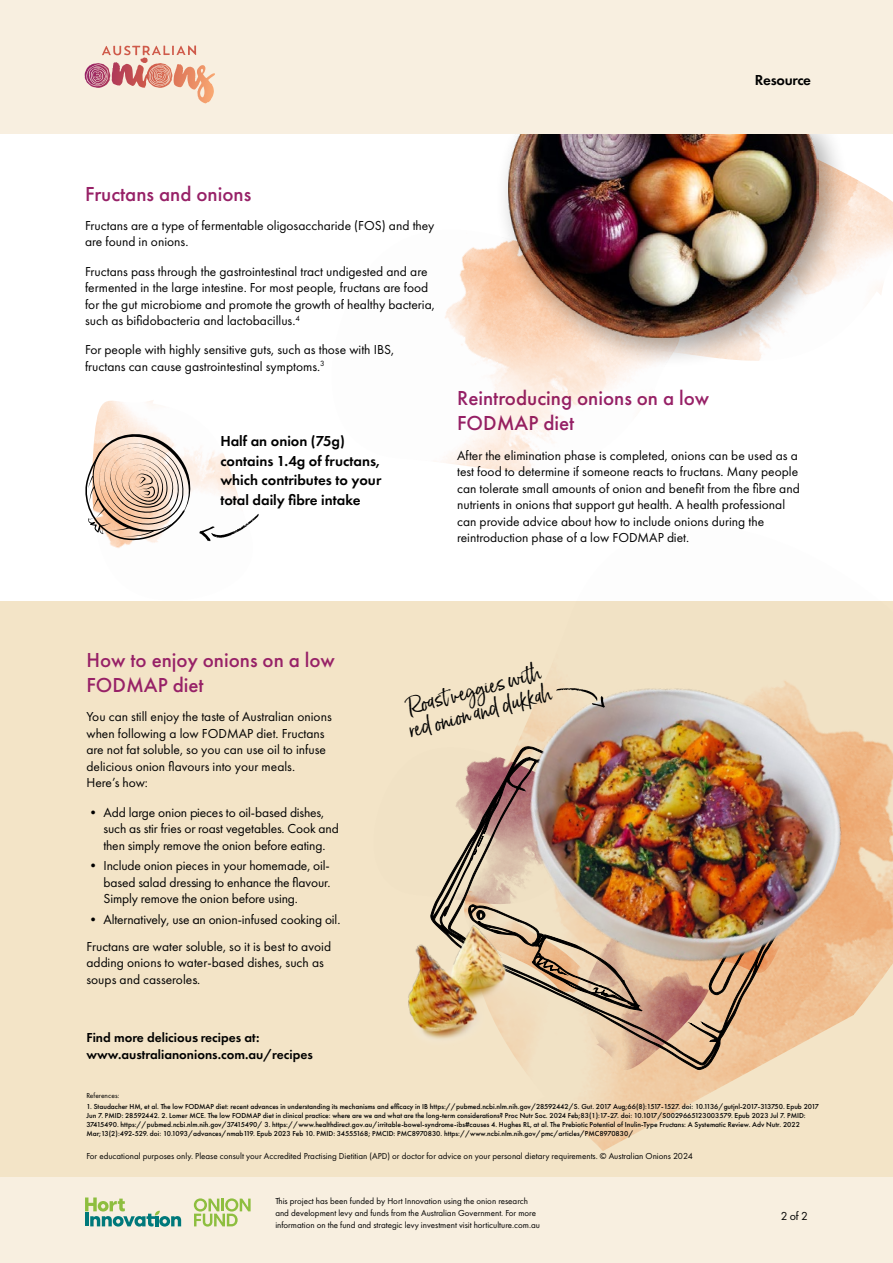
<style>
.page{position:relative;width:893px;height:1263px;background:#fff}
.page>*{position:absolute;margin:0;border:0;box-sizing:border-box;transform-origin:0 0}
.t1{font:500 21px/25.5px "Futura PT";color:#972167}
.t2{font:21px/22.6px "Born Ready Upright";color:#000}
.t3{font:600 15px/19.5px "Futura PT";color:#000}
.t4{font:600 15px "Futura PT";letter-spacing:-.02em;color:#000}
.t5{font:13.5px/16.5px "Futura PT";color:#000}
.t6{font:600 13.5px/16.5px "Futura PT";color:#000}
.t7{font:12px "Futura PT";color:#000}
.t8{font:9px/12px "Futura PT";color:#000}
.t9{font:500 7.5px/9px "Futura PT";color:#000}
.t10{font:7.5px "Futura PT";color:#000}
</style>
<div class="page">
<img style="left:850px;top:133px;width:43px;height:162px">
<div style="left:494px;top:113px;width:356px;height:256px;background:#000;opacity:.32"></div>
<img style="left:508px;top:133px;width:310px;height:204px">
<div style="left:0;top:0;width:893px;height:133px;background:#f8efe0"></div>
<svg style="left:85px;top:46px;width:130px;height:57px"></svg>
<div style="left:0;top:601px;width:893px;height:617px;background:#f3e4c7"></div>
<img style="left:525px;top:741px;width:368px;height:410px">
<div style="left:0;top:1178px;width:893px;height:85px;background:#f8efe0"></div>
<svg style="left:194px;top:1198px;width:57px;height:28px"></svg>
<svg style="left:85px;top:1197px;width:96px;height:29px"></svg>
<img style="left:565px;top:1070px;width:161px;height:20px">
<svg style="left:432px;top:760px;width:365px;height:310px"></svg>
<svg style="left:474px;top:835px;width:9px;height:20px"></svg>
<img style="left:490px;top:680px;width:384px;height:329px">
<svg style="left:556px;top:688px;width:49px;height:19px"></svg>
<img style="left:408px;top:908px;width:111px;height:144px">
<svg style="left:85px;top:476px;width:3px;height:30px"></svg>
<img style="left:88px;top:400px;width:171px;height:148px">
<svg style="left:199px;top:514px;width:60px;height:27px"></svg>
<img style="left:443px;top:230px;width:280px;height:242px">
<p class="t4" style="left:755px;top:71px;width:58px">Resource</p>
<h1 class="t1" style="left:85px;top:181px;width:168px">Fructans and onions</h1>
<p class="t5" style="left:85px;top:217px;width:351px">Fructans are a type of fermentable oligosaccharide (FOS) and they are found in onions.</p>
<p class="t5" style="left:85px;top:263px;width:351px">Fructans pass through the gastrointestinal tract undigested and are fermented in the large intestine. For most people, fructans are food for the gut microbiome and promote the growth of healthy bacteria, such as bifidobacteria and lactobacillus.<sup>4</sup></p>
<p class="t5" style="left:85px;top:342px;width:311px">For people with highly sensitive guts, such as those with IBS, fructans can cause gastrointestinal symptoms.<sup>3</sup></p>
<p class="t3" style="left:220px;top:431px;width:163px">Half an onion (75g) contains 1.4g of fructans, which contributes to your total daily fibre intake</p>
<h1 class="t1" style="left:457px;top:385px;width:254px">Reintroducing onions on a low<br>FODMAP diet</h1>
<p class="t5" style="left:457px;top:447px;width:344px">After the elimination phase is completed, onions can be used as a test food to determine if someone reacts to fructans. Many people can tolerate small amounts of onion and benefit from the fibre and nutrients in onions that support gut health. A health professional can provide advice about how to include onions during the reintroduction phase of a low FODMAP diet.</p>
<h1 class="t1" style="left:86px;top:647px;width:250px">How to enjoy onions on a low<br>FODMAP diet</h1>
<p class="t5" style="left:86px;top:709px;width:247px">You can still enjoy the taste of Australian onions when following a low FODMAP diet. Fructans are not fat soluble, so you can use oil to infuse delicious onion flavours into your meals.<br>Here’s how:</p>
<p class="t5" style="left:103px;top:804px;width:237px;text-indent:-17px">• Add large onion pieces to oil-based dishes, such as stir fries or roast vegetables. Cook and then simply remove the onion before eating.</p>
<p class="t5" style="left:103px;top:858px;width:229px;text-align:justify;text-indent:-17px">• Include onion pieces in your homemade, oil&shy;based salad dressing to enhance the flavour.<br>Simply remove the onion before using.</p>
<p class="t5" style="left:86px;top:906px;width:255px;line-height:26.7px">• Alternatively, use an onion-infused cooking oil.<br>Fructans are water soluble, so it is best to avoid</p>
<p class="t5" style="left:86px;top:955px;width:239px">adding onions to water-based dishes, such as soups and casseroles.</p>
<p class="t6" style="left:86px;top:1029px;width:228px">Find more delicious recipes at: www.australianonions.com.au/recipes</p>
<h1 class="t2" style="left:401px;top:697px;width:148px;rotate:-15deg">Roast vegg ies with red onion and dukkah</h1>
<p class="t10" style="left:86px;top:1091px;width:35px">References:</p>
<p class="t9" style="left:86px;top:1102px;width:734px">1. Staudacher HM, et al. The low FODMAP diet: recent advances in understanding its mechanisms and efficacy in IB https://pubmed.ncbi.nlm.nih.gov/28592442/S. Gut. 2017 Aug;66(8):1517-1527. doi: 10.1136/gutjnl-2017-313750. Epub 2017<br>Jun 7. PMID: 28592442. 2. Lomer MCE. The low FODMAP diet in clinical practice: where are we and what are the long-term considerations? Proc Nutr Soc. 2024 Feb;83(1):17-27. doi: 10.1017/S0029665123003579. Epub 2023 Jul 7. PMID:<br>37415490. https://pubmed.ncbi.nlm.nih.gov/37415490/ 3. https://www.healthdirect.gov.au/irritable-bowel-syndrome-ibs#causes 4. Hughes RL, at al. The Prebiotic Potential of Inulin-Type Fructans: A Systematic Review. Adv Nutr. 2022<br>Mar;13(2):492-529. doi: 10.1093/advances/nmab119. Epub 2023 Feb 10. PMID: 34555168; PMCID: PMC8970830. https://www.ncbi.nlm.nih.gov/pmc/articles/PMC8970830/</p>
<p class="t8" style="left:86px;top:1149px;width:608px">For educational purposes only. Please consult your Accredited Practising Dietitian (APD) or doctor for advice on your personal dietary requirements. © Australian Onions 2024</p>
<p class="t8" style="left:275px;top:1195px;width:266px">This project has been funded by Hort Innovation using the onion research and development levy and funds from the Australian Government. For more information on the fund and strategic levy investment visit horticulture.com.au</p>
<p class="t7" style="left:781px;top:1209px;width:29px">2 of 2</p>
</div>
